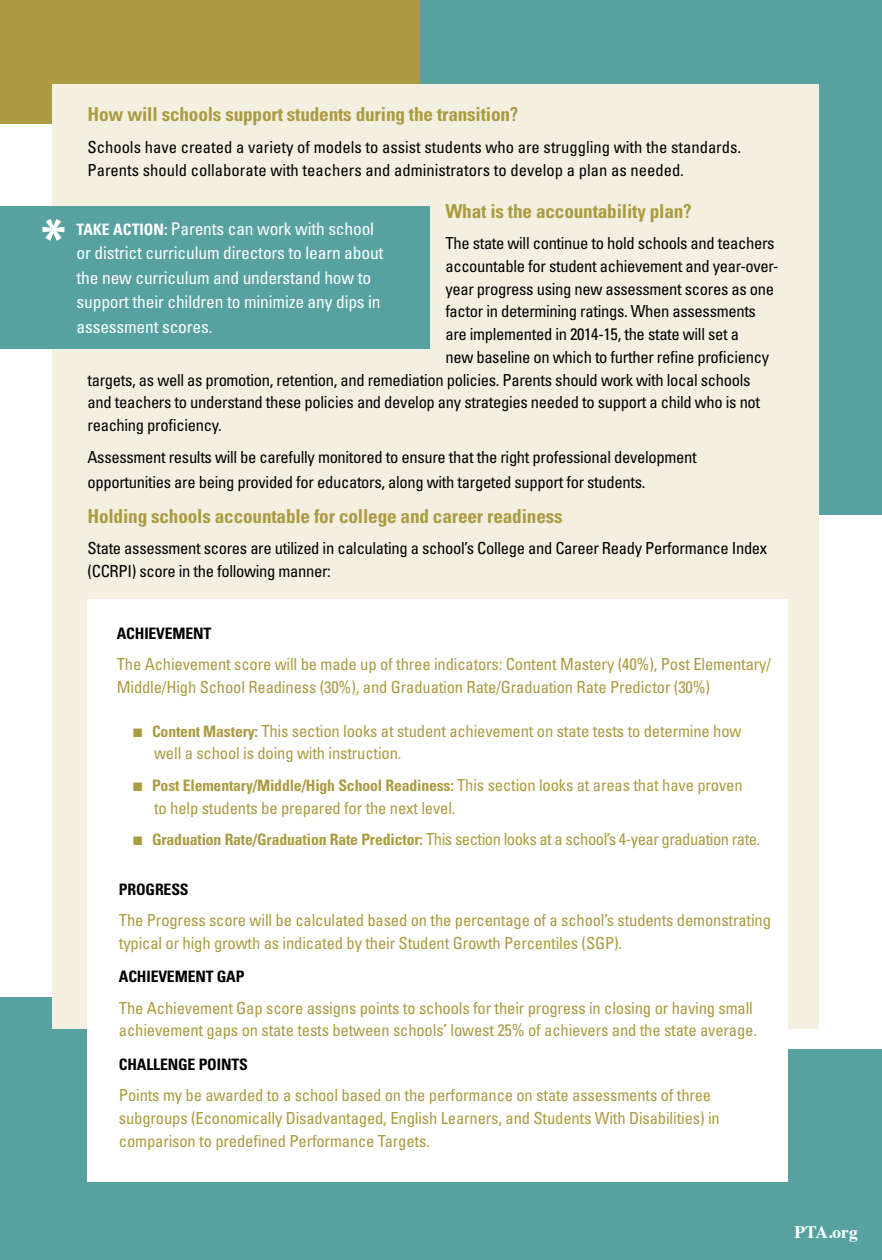
<style>
.page{position:relative;width:882px;height:1260px;background:#fff}
.page>*{position:absolute;margin:0;border:0;box-sizing:border-box;transform-origin:0 0}
.t1{font:700 condensed 57.75px "Univers LT Std";color:#fff}
.t2{font:700 condensed 19.25px "Univers LT Std";letter-spacing:-.01em;color:#ab9b40}
.t3{font:condensed 17.5px/24.5px "Univers LT Std";letter-spacing:-.01em;color:#fff}
.t4{font:700 17.5px "Times";color:#fff}
.t5{font:condensed 16.62px/22.8px "Univers LT Std";letter-spacing:-.01em;color:#ab9b40}
.t6{font:condensed 16.62px/25.2px "Univers LT Std";letter-spacing:-.02em;color:#000}
.t7{font:condensed 16.62px/22.8px "Univers LT Std";color:#000}
.t8{font:condensed 16.62px "Univers LT Std";letter-spacing:-.03em;color:#ab9b40}
.t9{font:700 condensed 15.75px "Univers LT Std";letter-spacing:-.01em;color:#ab9b40}
.t10{font:700 condensed 15.75px "Univers LT Std";letter-spacing:-.01em;color:#000}
.t11{font:700 condensed 15.75px "Univers LT Std";color:#fff}
.s1{font-weight:700;font-size:15.75px}
.s2{font-weight:400;font-size:16.62px}
</style>
<div class="page">
<div style="left:0;top:997px;width:150px;height:213px;background:#57a2a1"></div>
<div style="left:0;top:1049px;width:882px;height:211px;background:#57a2a1"></div>
<div style="left:0;top:0;width:882px;height:124px;background:#ab9b40"></div>
<div style="left:420px;top:0;width:462px;height:514px;background:#57a2a1"></div>
<div style="left:53px;top:84px;width:766px;height:944px;background:#f3f0e2"></div>
<div style="left:88px;top:599px;width:700px;height:583px;background:#fff"></div>
<div style="left:0;top:206px;width:430px;height:143px;background:#57a2a1"></div>
<h1 class="t1" style="left:41px;top:205px;width:27px">*</h1>
<p class="t2" style="left:88px;top:103px;width:433px">How will schools support students during the transition?</p>
<p class="t7" style="left:88px;top:135px;width:655px">Schools have created a variety of models to assist students who are struggling with the standards.<br>Parents should collaborate with teachers and administrators to develop a plan as needed.</p>
<p class="t2" style="left:445px;top:199px;width:248px">What is the accountability plan?</p>
<p class="t6" style="left:445px;top:230px;width:331px">The state will continue to hold schools and teachers</p>
<p class="t6" style="left:445px;top:253px;width:335px">accountable for student achievement and year-over-</p>
<p class="t6" style="left:445px;top:276px;width:330px">year progress using new assessment scores as one</p>
<p class="t6" style="left:445px;top:299px;width:312px">factor in determining ratings. When assessments</p>
<p class="t6" style="left:445px;top:321px;width:295px">are implemented in 2014-15, the state will set a</p>
<p class="t6" style="left:445px;top:344px;width:325px">new baseline on which to further refine proficiency</p>
<p class="t6" style="left:88px;top:367px;width:665px">targets, as well as promotion, retention, and remediation policies. Parents should work with local schools</p>
<p class="t6" style="left:88px;top:390px;width:674px">and teachers to understand these policies and develop any strategies needed to support a child who is not</p>
<p class="t6" style="left:88px;top:412px;width:136px">reaching proficiency.</p>
<p class="t6" style="left:88px;top:444px;width:611px">Assessment results will be carefully monitored to ensure that the right professional development opportunities are being provided for educators, along with targeted support for students.</p>
<p class="t2" style="left:88px;top:504px;width:477px">Holding schools accountable for college and career readiness</p>
<p class="t6" style="left:88px;top:537px;width:681px;line-height:22.8px">State assessment scores are utilized in calculating a school’s College and Career Ready Performance Index (CCRPI) score in the following manner:</p>
<p class="t3" style="left:77px;top:216px;width:308px;text-indent:67px"><span class="s1">on:</span> Parents can work with school or district curriculum directors to learn about the new curriculum and understand how to support their children to minimize any dips in assessment scores.</p>
<p class="t11" style="left:77px;top:219px;width:46px">Take Acti</p>
<p class="t10" style="left:117px;top:623px;width:96px">ACHIEVEMENT</p>
<p class="t5" style="left:117px;top:653px;width:656px">The Achievement score will be made up of three indicators: Content Mastery (40%), Post Elementary/<br>Middle/High School Readiness (30%), and Graduation Rate/Graduation Rate Predictor (30%)</p>
<p class="t5" style="left:154px;top:719px;width:589px;text-indent:-21px">■ <span class="s1">Content Mastery:</span> This section looks at student achievement on state tests to determine how well a school is doing with instruction.</p>
<p class="t9" style="left:133px;top:776px;width:611px">■ Post Elementary/Middle/High School Readiness: <span class="s2">This section looks at areas that have proven</span></p>
<p class="t5" style="left:154px;top:796px;width:303px">to help students be prepared for the next level.</p>
<p class="t8" style="left:133px;top:829px;width:629px">■ <span class="s1">Graduation Rate/Graduation Rate Predictor:</span> This section looks at a school’s 4-year graduation rate.</p>
<p class="t10" style="left:119px;top:879px;width:71px">PROGRESS</p>
<p class="t5" style="left:119px;top:909px;width:654px">The Progress score will be calculated based on the percentage of a school’s students demonstrating typical or high growth as indicated by their Student Growth Percentiles (SGP).</p>
<p class="t10" style="left:119px;top:967px;width:127px">ACHIEVEMENT GAP</p>
<p class="t5" style="left:119px;top:996px;width:640px">The Achievement Gap score assigns points to schools for their progress in closing or having small achievement gaps on state tests between schools’ lowest 25% of achievers and the state average.</p>
<p class="t10" style="left:119px;top:1054px;width:18px">CHALL</p>
<p class="t10" style="left:160px;top:1054px;width:89px">ENGE POINTS</p>
<p class="t5" style="left:119px;top:1084px;width:602px">Points my be awarded to a school based on the performance on state assessments of three subgroups (Economically Disadvantaged, English Learners, and Students With Disabilities) in comparison to predefined Performance Targets.</p>
<p class="t4" style="left:794px;top:1216px;width:65px">PTA.org</p>
</div>
